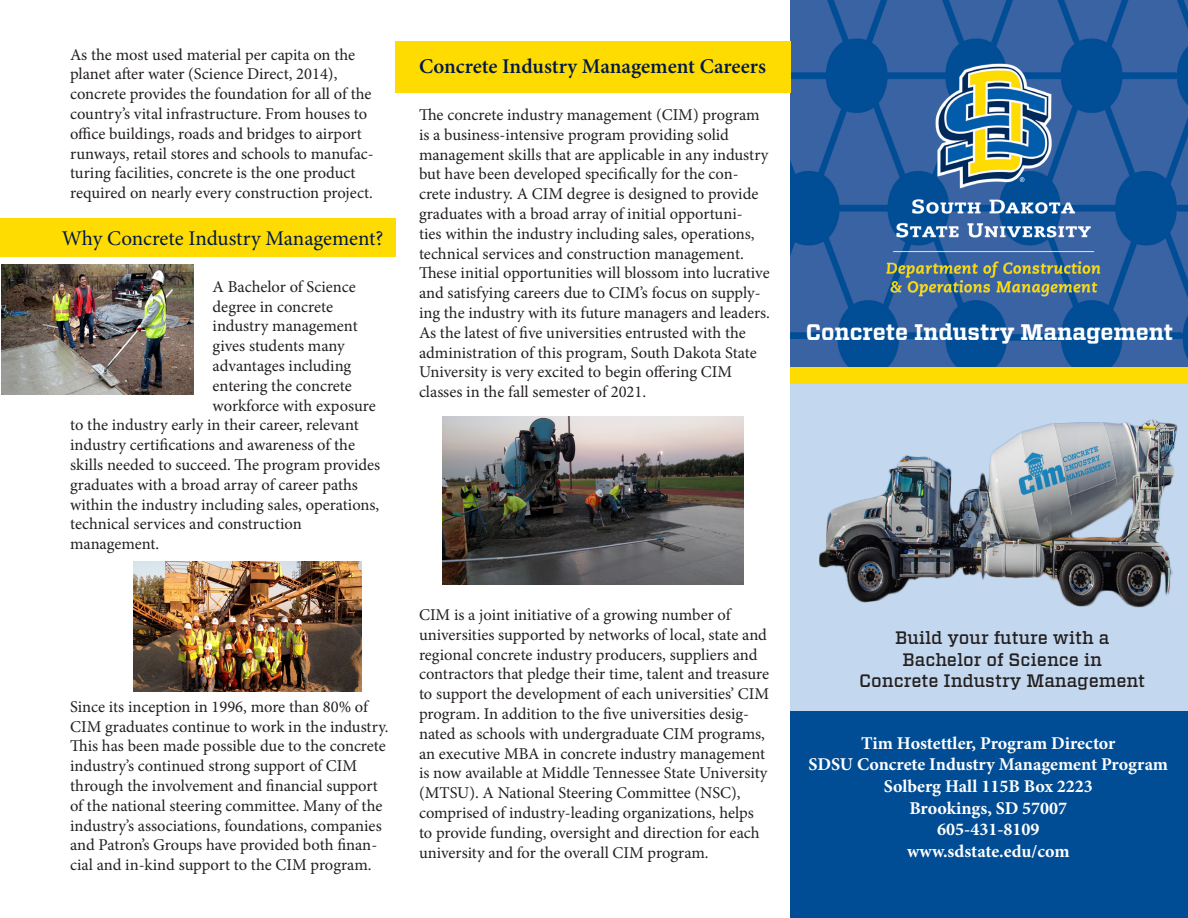
<style>
.page{position:relative;width:1188px;height:918px;background:#fff}
.page>*{position:absolute;margin:0;border:0;box-sizing:border-box;transform-origin:0 0}
.t1{font:700 22.5px "Vitesse";color:#fff}
.t2{font:600 21px "Minion Pro";letter-spacing:-.005em;color:#001948}
.t3{font:21px "Minion Pro";letter-spacing:-.005em;color:#001948}
.t4{font:700 18px "Minion Pro";color:#fff}
.t5{font:500 18px "Vitesse";color:#231f20}
.t6{font:16.5px/19.8px "Minion Pro";color:#231f20}
</style>
<div class="page">
<div style="left:791px;top:384px;width:397px;height:328px;background:#c3d7ee"></div>
<img style="left:791px;top:0;width:397px;height:367px">
<img style="left:857px;top:33px;width:286px;height:270px">
<div style="left:791px;top:367px;width:397px;height:17px;background:#ffdc01"></div>
<img style="left:819px;top:419px;width:359px;height:189px">
<div style="left:791px;top:712px;width:397px;height:206px;background:#014d95"></div>
<div style="left:0;top:218px;width:395px;height:39px;background:#ffdc01"></div>
<div style="left:395px;top:41px;width:396px;height:52px;background:#ffdc01"></div>
<img style="left:442px;top:417px;width:301px;height:167px">
<img style="left:2px;top:265px;width:192px;height:129px">
<img style="left:134px;top:562px;width:228px;height:129px">
<p class="t6" style="left:70px;top:44px;width:305px">As the most used material per capita on the planet after water (Science Direct, 2014), concrete provides the foundation for all of the country’s vital infrastructure. From houses to office buildings, roads and bridges to airport runways, retail stores and schools to manufac&shy;turing facilities, concrete is the one product required on nearly every construction project.</p>
<p class="t3" style="left:62px;top:224px;width:323px">Why Concrete Industry Management?</p>
<p class="t6" style="left:213px;top:277px;width:145px">A Bachelor of Science</p>
<p class="t6" style="left:213px;top:296px;width:122px">degree in concrete</p>
<p class="t6" style="left:213px;top:316px;width:147px">industry management</p>
<p class="t6" style="left:213px;top:336px;width:134px">gives students many</p>
<p class="t6" style="left:213px;top:356px;width:140px">advantages including</p>
<p class="t6" style="left:213px;top:376px;width:141px">entering the concrete</p>
<p class="t6" style="left:70px;top:395px;width:312px;text-indent:143px">workforce with exposure to the industry early in their career, relevant industry certifications and awareness of the skills needed to succeed. The program provides graduates with a broad array of career paths within the industry including sales, operations, technical services and construction</p>
<p class="t6" style="left:70px;top:534px;width:91px">management.</p>
<p class="t6" style="left:70px;top:697px;width:320px">Since its inception in 1996, more than 80% of CIM graduates continue to work in the industry.<br>This has been made possible due to the concrete industry’s continued strong support of CIM through the involvement and financial support of the national steering committee. Many of the industry’s associations, foundations, companies and Patron’s Groups have provided both finan&shy;cial and in-kind support to the CIM program.</p>
<p class="t2" style="left:419px;top:51px;width:348px">Concrete Industry Management Careers</p>
<p class="t6" style="left:419px;top:105px;width:352px">The concrete industry management (CIM) program is a business-intensive program providing solid management skills that are applicable in any industry but have been developed specifically for the con&shy;crete industry. A CIM degree is designed to provide graduates with a broad array of initial opportuni-<br>ties within the industry including sales, operations, technical services and construction management.<br>These initial opportunities will blossom into lucrative and satisfying careers due to CIM’s focus on supply&shy;ing the industry with its future managers and leaders.<br>As the latest of five universities entrusted with the administration of this program, South Dakota State University is very excited to begin offering CIM classes in the fall semester of 2021.</p>
<p class="t6" style="left:419px;top:605px;width:352px">CIM is a joint initiative of a growing number of universities supported by networks of local, state and regional concrete industry producers, suppliers and contractors that pledge their time, talent and treasure to support the development of each universities’ CIM program. In addition to the five universities desig&shy;nated as schools with undergraduate CIM programs, an executive MBA in concrete industry management is now available at Middle Tennessee State University (MTSU). A National Steering Committee (NSC), comprised of industry-leading organizations, helps to provide funding, oversight and direction for each university and for the overall CIM program.</p>
<p class="t1" style="left:806px;top:317px;width:369px">Concrete Industry Management</p>
<p class="t5" style="left:895px;top:626px;width:216px">Build your future with a</p>
<p class="t5" style="left:902px;top:647px;width:201px">Bachelor of Science in</p>
<p class="t5" style="left:859px;top:669px;width:288px">Concrete Industry Management</p>
<p class="t4" style="left:861px;top:730px;width:256px">Tim Hostettler, Program Director</p>
<p class="t4" style="left:809px;top:752px;width:361px">SDSU Concrete Industry Management Program</p>
<p class="t4" style="left:884px;top:774px;width:211px">Solberg Hall 115B Box 2223</p>
<p class="t4" style="left:909px;top:795px;width:159px">Brookings, SD 57007</p>
<p class="t4" style="left:937px;top:817px;width:104px">605-431-8109</p>
<p class="t4" style="left:907px;top:838px;width:164px">www.sdstate.edu/com</p>
</div>
